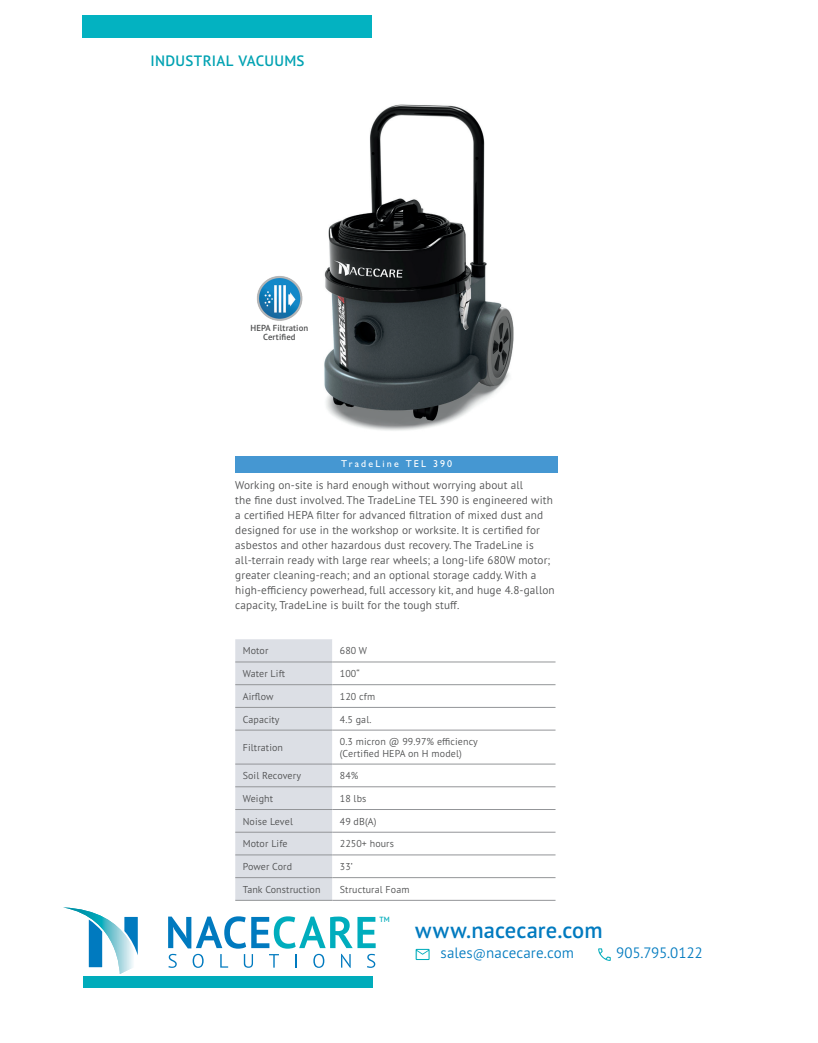
<style>
.page{position:relative;width:818px;height:1043px;background:#fff}
.page>*{position:absolute;margin:0;border:0;box-sizing:border-box;transform-origin:0 0}
.t1{font:600 22.5px "PT Sans Pro";letter-spacing:.005em;color:#007abf}
.t2{font:300 15px "PT Sans Pro";color:#007abf}
.t3{font:600 15px "PT Sans Pro";letter-spacing:.02em;color:#00a2b2}
.t4{font:300 11.25px/15px "PT Sans Pro";letter-spacing:.01em;color:#4b4c4d}
.t5{font:300 10px/11.2px "PT Sans Pro";letter-spacing:.01em;color:#4b4c4d}
.t6{font:500 10px "Gill Sans Nova";letter-spacing:.215em;color:#fff}
.t7{font:600 8.75px/9.4px "PT Sans Pro";letter-spacing:.01em;color:#4b4c4d;text-align:center}
.t8{font:600 7.5px "PT Sans Pro";color:#00acbb}
.s1{font-size:12.5px}
</style>
<div class="page">
<div style="left:235px;top:456px;width:323px;height:16px;background:#4597d2"></div>
<div style="left:82px;top:15px;width:290px;height:23px;background:#03b2c1"></div>
<img style="left:324px;top:104px;width:190px;height:327px">
<div style="left:235px;top:639px;width:97px;height:261px;background:#dcdfe5"></div>
<svg style="left:332px;top:662px;width:223px;height:238px"></svg>
<hr style="left:235px;top:661px;width:97px;height:1px;background:#939598">
<hr style="left:332px;top:661px;width:223px;height:1px;background:#939598">
<hr style="left:235px;top:684px;width:97px;height:1px;background:#939598">
<hr style="left:332px;top:684px;width:223px;height:1px;background:#939598">
<hr style="left:235px;top:707px;width:97px;height:1px;background:#939598">
<hr style="left:332px;top:707px;width:223px;height:1px;background:#939598">
<hr style="left:235px;top:730px;width:97px;height:1px;background:#939598">
<hr style="left:332px;top:730px;width:223px;height:1px;background:#939598">
<hr style="left:235px;top:764px;width:97px;height:1px;background:#939598">
<hr style="left:332px;top:764px;width:223px;height:1px;background:#939598">
<hr style="left:235px;top:786px;width:97px;height:1px;background:#939598">
<hr style="left:332px;top:786px;width:223px;height:1px;background:#939598">
<hr style="left:235px;top:809px;width:97px;height:1px;background:#939598">
<hr style="left:332px;top:809px;width:223px;height:1px;background:#939598">
<hr style="left:235px;top:832px;width:97px;height:1px;background:#939598">
<hr style="left:332px;top:832px;width:223px;height:1px;background:#939598">
<hr style="left:235px;top:854px;width:97px;height:1px;background:#939598">
<hr style="left:332px;top:854px;width:223px;height:1px;background:#939598">
<hr style="left:235px;top:877px;width:97px;height:1px;background:#939598">
<hr style="left:332px;top:877px;width:223px;height:1px;background:#939598">
<hr style="left:235px;top:900px;width:97px;height:1px;background:#939598">
<hr style="left:332px;top:900px;width:223px;height:1px;background:#939598">
<img style="left:257px;top:276px;width:46px;height:45px">
<svg style="left:168px;top:916px;width:207px;height:51px"></svg>
<svg style="left:63px;top:907px;width:75px;height:67px"></svg>
<svg style="left:415px;top:948px;width:14px;height:12px"></svg>
<svg style="left:598px;top:948px;width:12px;height:12px"></svg>
<div style="left:83px;top:976px;width:289px;height:12px;background:#00acbb"></div>
<h2 class="t3" style="left:150px;top:51px;width:155px">INDUSTRIAL VACUUMS</h2>
<p class="t7" style="left:250px;top:323px;width:59px">HEPA Filtration<br>Certified</p>
<p class="t6" style="left:341px;top:457px;width:113px">TradeLine TEL 390</p>
<p class="t4" style="left:235px;top:477px;width:321px">Working on-site is hard enough without worrying about all<br>the fine dust involved. The TradeLine TEL 390 is engineered with a certified HEPA filter for advanced filtration of mixed dust and designed for use in the workshop or worksite. It is certified for asbestos and other hazardous dust recovery. The TradeLine is all-terrain ready with large rear wheels; a long-life 680W motor; greater cleaning-reach; and an optional storage caddy. With a high-efficiency powerhead, full accessory kit, and huge 4.8-gallon capacity, TradeLine is built for the tough stuff.</p>
<p class="t5" style="left:243px;top:645px;width:27px">Motor</p>
<p class="t5" style="left:340px;top:645px;width:29px">680 W</p>
<p class="t5" style="left:243px;top:667px;width:44px">Water Lift</p>
<p class="t5" style="left:340px;top:667px;width:21px">100“</p>
<p class="t5" style="left:243px;top:690px;width:32px">Airflow</p>
<p class="t5" style="left:340px;top:690px;width:37px">120 cfm</p>
<p class="t5" style="left:243px;top:713px;width:38px">Capacity</p>
<p class="t5" style="left:340px;top:713px;width:33px">4.5 gal.</p>
<p class="t5" style="left:243px;top:741px;width:42px">Filtration</p>
<p class="t5" style="left:340px;top:736px;width:140px">0.3 micron @ 99.97% efficiency (Certified HEPA on H model)</p>
<p class="t5" style="left:243px;top:769px;width:60px">Soil Recovery</p>
<p class="t5" style="left:340px;top:769px;width:20px">84%</p>
<p class="t5" style="left:243px;top:792px;width:32px">Weight</p>
<p class="t5" style="left:340px;top:792px;width:28px">18 lbs</p>
<p class="t5" style="left:243px;top:815px;width:52px">Noise Level</p>
<p class="t5" style="left:340px;top:815px;width:38px">49 dB(A)</p>
<p class="t5" style="left:243px;top:838px;width:46px">Motor Life</p>
<p class="t5" style="left:340px;top:838px;width:56px">2250+ hours</p>
<p class="t5" style="left:243px;top:860px;width:51px">Power Cord</p>
<p class="t5" style="left:340px;top:860px;width:14px">33’</p>
<p class="t5" style="left:243px;top:883px;width:79px">Tank Construction</p>
<p class="t5" style="left:340px;top:883px;width:71px">Structural Foam</p>
<p class="t8" style="left:379px;top:914px;width:12px">TM</p>
<h1 class="t1" style="left:415px;top:915px;width:189px">www.nacecare.com</h1>
<h2 class="t2" style="left:440px;top:943px;width:135px">sales<span class="s1">@</span>nacecare.com</h2>
<h2 class="t2" style="left:616px;top:943px;width:88px">905.795.0122</h2>
</div>
